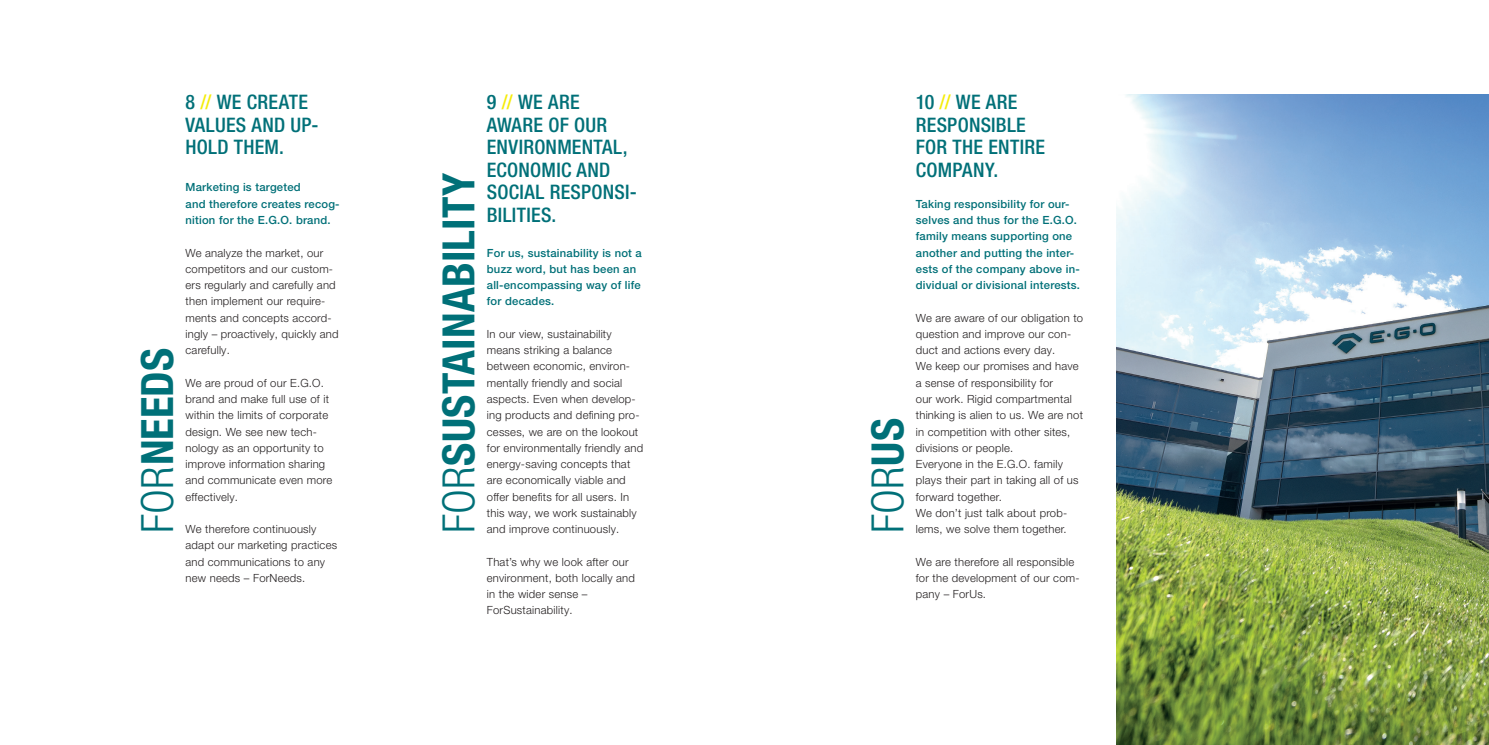
<style>
.page{position:relative;width:1489px;height:745px;background:#fff}
.page>*{position:absolute;margin:0;border:0;box-sizing:border-box;transform-origin:0 0}
.Headline_Introseiten{font:700 condensed 44.62px "Helvetica Neue LT Pro";color:#007078}
.Headline_Introseiten-2{font:300 condensed 44.62px "Helvetica Neue LT Pro";color:#007078}
.Headline_16_18{font:500 condensed 20px/22.5px "Helvetica Neue LT Pro";letter-spacing:.015em;color:#007078}
.Copy{font:300 11.25px/16.2px "Helvetica Neue LT Pro";letter-spacing:.02em;color:#231f20}
.Copy-2{font:500 11.25px/16.2px "Helvetica Neue LT Pro";letter-spacing:.02em;color:#007078}
.s1{font-weight:300}
.s2{color:#f5ec09}
.s3{font-weight:700}
</style>
<div class="page">
<img style="left:1116px;top:95px;width:372px;height:649px">
<p class="Headline_Introseiten" style="left:130px;top:533px;width:186px;rotate:-90deg"><span class="s1">FOR</span>NEEDS</p>
<p class="Headline_16_18" style="left:185px;top:91px;width:135px">8 <span class="s2">//</span> WE CREATE<br>VALUES AND UP-<br>HOLD THEM.</p>
<p class="Copy-2" style="left:185px;top:179px;width:156px">Marketing is targeted<br>and therefore creates recog&shy;nition for the E.G.O. brand.</p>
<p class="Copy" style="left:185px;top:244px;width:155px">We analyze the market, our competitors and our custom&shy;ers regularly and carefully and then implement our require&shy;ments and concepts accord&shy;ingly – proactively, quickly and carefully.</p>
<p class="Copy" style="left:185px;top:374px;width:148px">We are proud of our E.G.O. brand and make full use of it within the limits of corporate design. We see new tech&shy;nology as an opportunity to improve information sharing and communicate even more effectively.</p>
<p class="Copy" style="left:185px;top:520px;width:153px">We therefore continuously adapt our marketing practices and communications to any new needs – ForNeeds.</p>
<p class="Headline_Introseiten" style="left:432px;top:533px;width:362px;rotate:-90deg"><span class="s1">FOR</span>SUSTAINABILITY</p>
<p class="Headline_16_18" style="left:487px;top:91px;width:151px">9 <span class="s2">//</span> WE ARE<br>AWARE OF OUR<br>ENVIRONMENTAL,<br>ECONOMIC AND<br>SOCIAL RESPONSI-<br>BILITIES.</p>
<p class="Copy-2" style="left:487px;top:244px;width:156px">For us, sustainability is not a buzz word, but has been an all-encompassing way of life for decades.</p>
<p class="Copy" style="left:487px;top:325px;width:158px">In our view, sustainability means striking a balance between economic, environ&shy;mentally friendly and social aspects. Even when develop&shy;ing products and defining pro&shy;cesses, we are on the lookout for environmentally friendly and energy-saving concepts that are economically viable and offer benefits for all users. In this way, we work sustainably and improve continuously.</p>
<p class="Copy" style="left:487px;top:553px;width:150px">That’s why we look after our environment, both locally and in the wider sense –<br>ForSustainability.</p>
<p class="Headline_Introseiten-2" style="left:862px;top:533px;width:116px;rotate:-90deg">FOR<span class="s3">US</span></p>
<p class="Headline_16_18" style="left:915px;top:91px;width:131px">10 <span class="s2">//</span> WE ARE<br>RESPONSIBLE<br>FOR THE ENTIRE<br>COMPANY.</p>
<p class="Copy-2" style="left:915px;top:195px;width:166px">Taking responsibility for our&shy;selves and thus for the E.G.O. family means supporting one another and putting the inter&shy;ests of the company above in&shy;dividual or divisional interests.</p>
<p class="Copy" style="left:915px;top:309px;width:169px">We are aware of our obligation to question and improve our con&shy;duct and actions every day.</p>
<p class="Copy" style="left:915px;top:358px;width:169px">We keep our promises and have a sense of responsibility for<br>our work. Rigid compartmental thinking is alien to us. We are not in competition with other sites, divisions or people.<br>Everyone in the E.G.O. family plays their part in taking all of us forward together.</p>
<p class="Copy" style="left:915px;top:504px;width:153px">We don’t just talk about prob&shy;lems, we solve them together.</p>
<p class="Copy" style="left:915px;top:553px;width:165px">We are therefore all responsible for the development of our com&shy;pany – ForUs.</p>
</div>
